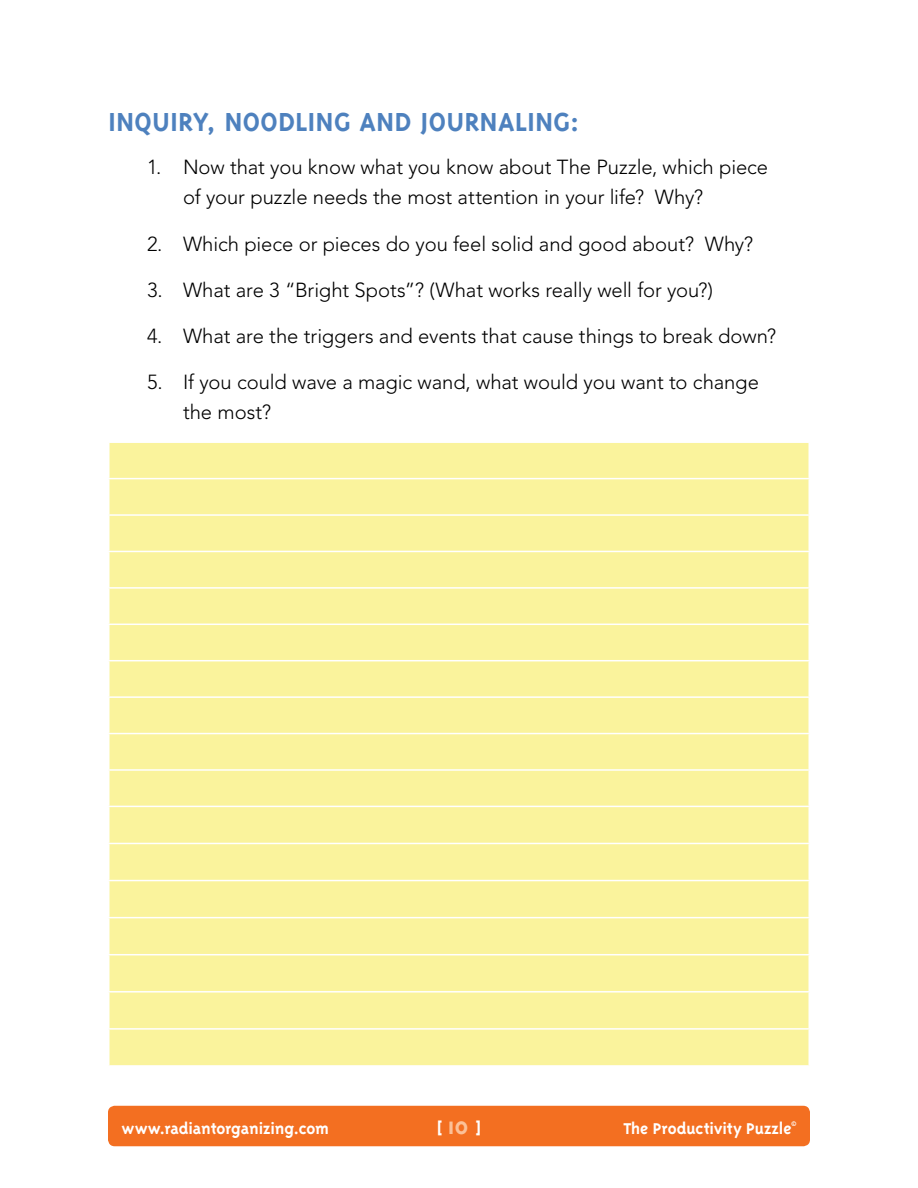
<style>
.page{position:relative;width:918px;height:1188px;background:#fff}
.page>*{position:absolute;margin:0;border:0;box-sizing:border-box;transform-origin:0 0}
.t1{font:700 30px "Triplex";letter-spacing:.015em;color:#4e81be}
.t2{font:300 20.25px/30px "Avenir";letter-spacing:-.005em;color:#000}
.t3{font:700 18px "Triplex";letter-spacing:-.01em;color:#fff}
.t4{font:700 7.8px "Triplex";color:#fff}
.s1{font-size:27px;color:#fcc198}
</style>
<div class="page">
<div style="left:108px;top:1106px;width:702px;height:40px;background:#f36f21;border-radius:7px"></div>
<div style="left:110px;top:443px;width:698px;height:622px;background:#faf39c"></div>
<hr style="left:108px;top:478px;width:702px;height:1px;background:#fff">
<hr style="left:108px;top:514px;width:702px;height:2px;background:#fff">
<hr style="left:108px;top:551px;width:702px;height:1px;background:#fff">
<hr style="left:108px;top:587px;width:702px;height:2px;background:#fff">
<hr style="left:108px;top:624px;width:702px;height:1px;background:#fff">
<hr style="left:108px;top:660px;width:702px;height:1px;background:#fff">
<hr style="left:108px;top:696px;width:702px;height:2px;background:#fff">
<hr style="left:108px;top:733px;width:702px;height:1px;background:#fff">
<hr style="left:108px;top:769px;width:702px;height:2px;background:#fff">
<hr style="left:108px;top:806px;width:702px;height:1px;background:#fff">
<hr style="left:108px;top:843px;width:702px;height:1px;background:#fff">
<hr style="left:108px;top:880px;width:702px;height:1px;background:#fff">
<hr style="left:108px;top:917px;width:702px;height:1px;background:#fff">
<hr style="left:108px;top:954px;width:702px;height:1px;background:#fff">
<hr style="left:108px;top:991px;width:702px;height:2px;background:#fff">
<hr style="left:108px;top:1028px;width:702px;height:2px;background:#fff">
<p class="t1" style="left:108px;top:105px;width:473px">INQUIRY, NOODLING AND JOURNALING:</p>
<p class="t2" style="left:183px;top:152px;width:587px;text-indent:-36px">1. Now that you know what you know about The Puzzle, which piece of your puzzle needs the most attention in your life? Why?</p>
<p class="t2" style="left:147px;top:229px;width:608px">2. Which piece or pieces do you feel solid and good about? Why?</p>
<p class="t2" style="left:147px;top:275px;width:567px">3. What are 3 “Bright Spots”? (What works really well for you?)</p>
<p class="t2" style="left:147px;top:321px;width:631px">4. What are the triggers and events that cause things to break down?</p>
<p class="t2" style="left:183px;top:367px;width:578px;text-indent:-36px">5. If you could wave a magic wand, what would you want to change the most?</p>
<p class="t3" style="left:122px;top:1118px;width:209px">www.radiantorganizing.com</p>
<p class="t3" style="left:437px;top:1118px;width:45px">[<span class="s1">10</span> ]</p>
<p class="t3" style="left:623px;top:1118px;width:170px">The Productivity Puzzle</p>
<p class="t4" style="left:792px;top:1120px;width:6px">©</p>
</div>
